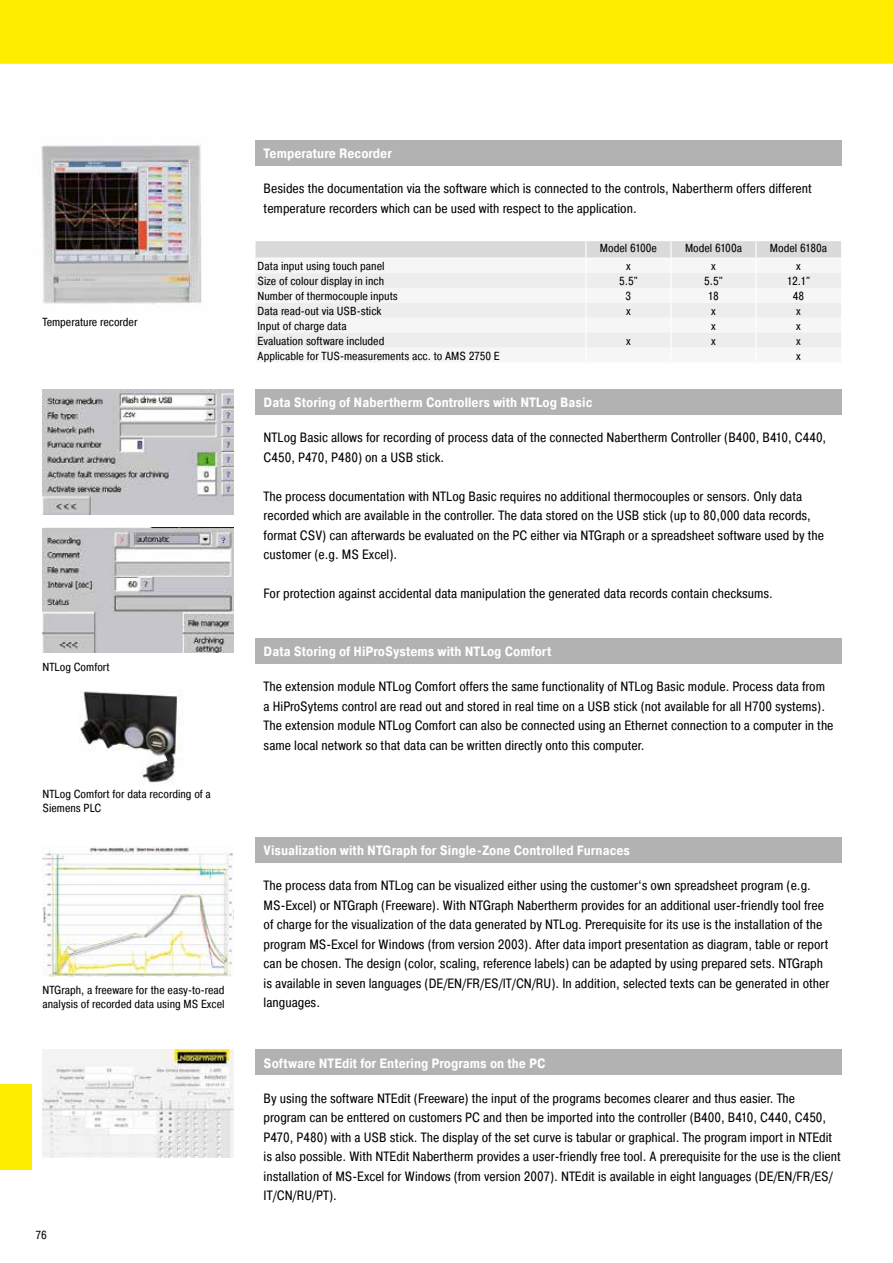
<style>
.page{position:relative;width:893px;height:1263px;background:#fff}
.page>*{position:absolute;margin:0;border:0;box-sizing:border-box;transform-origin:0 0}
.t1{font:13.5px/19.5px "Pragmatica Cond A";color:#000}
.t2{font:700 13.5px "Pragmatica Cond A";color:#fff}
.t3{font:11.7px/14.1px "Pragmatica Cond A";color:#000}
</style>
<div class="page">
<div style="left:0;top:1084px;width:32px;height:85px;background:#ffed00"></div>
<img style="left:43px;top:1049px;width:191px;height:109px">
<img style="left:43px;top:846px;width:191px;height:130px">
<img style="left:43px;top:389px;width:191px;height:125px">
<img style="left:43px;top:527px;width:191px;height:126px">
<img style="left:80px;top:691px;width:101px;height:93px">
<img style="left:41px;top:145px;width:161px;height:159px">
<svg style="left:255px;top:241px;width:586px;height:107px"></svg>
<div style="left:255px;top:389px;width:587px;height:26px;background:#b3b2b2"></div>
<div style="left:255px;top:140px;width:587px;height:26px;background:#b3b2b2"></div>
<div style="left:255px;top:638px;width:587px;height:26px;background:#b3b2b2"></div>
<div style="left:255px;top:837px;width:587px;height:26px;background:#b3b2b2"></div>
<div style="left:255px;top:1050px;width:587px;height:25px;background:#b3b2b2"></div>
<div style="left:0;top:0;width:893px;height:64px;background:#ffed00"></div>
<p class="t3" style="left:43px;top:315px;width:97px">Temperature recorder</p>
<p class="t3" style="left:43px;top:660px;width:69px">NTLog Comfort</p>
<p class="t3" style="left:43px;top:787px;width:170px">NTLog Comfort for data recording of a<br>Siemens PLC</p>
<p class="t3" style="left:43px;top:983px;width:184px">NTGraph, a freeware for the easy-to-read analysis of recorded data using MS Excel</p>
<p class="t3" style="left:35px;top:1228px;width:13px">76</p>
<p class="t2" style="left:264px;top:145px;width:130px">Temperature Recorder</p>
<p class="t1" style="left:264px;top:179px;width:550px">Besides the documentation via the software which is connected to the controls, Nabertherm offers different temperature recorders which can be used with respect to the application.</p>
<p class="t3" style="left:600px;top:241px;width:59px">Model 6100e</p>
<p class="t3" style="left:685px;top:241px;width:59px">Model 6100a</p>
<p class="t3" style="left:770px;top:241px;width:59px">Model 6180a</p>
<p class="t3" style="left:258px;top:259px;width:128px">Data input using touch panel</p>
<p class="t3" style="left:626px;top:259px;width:6px">x</p>
<p class="t3" style="left:711px;top:259px;width:6px">x</p>
<p class="t3" style="left:796px;top:259px;width:6px">x</p>
<p class="t3" style="left:258px;top:274px;width:128px">Size of colour display in inch</p>
<p class="t3" style="left:619px;top:274px;width:20px">5.5"</p>
<p class="t3" style="left:704px;top:274px;width:20px">5.5"</p>
<p class="t3" style="left:787px;top:274px;width:25px">12.1"</p>
<p class="t3" style="left:258px;top:289px;width:142px">Number of thermocouple inputs</p>
<p class="t3" style="left:626px;top:289px;width:7px">3</p>
<p class="t3" style="left:708px;top:289px;width:13px">18</p>
<p class="t3" style="left:793px;top:289px;width:13px">48</p>
<p class="t3" style="left:258px;top:304px;width:125px">Data read-out via USB-stick</p>
<p class="t3" style="left:626px;top:304px;width:6px">x</p>
<p class="t3" style="left:711px;top:304px;width:6px">x</p>
<p class="t3" style="left:796px;top:304px;width:6px">x</p>
<p class="t3" style="left:258px;top:319px;width:91px">Input of charge data</p>
<p class="t3" style="left:711px;top:319px;width:6px">x</p>
<p class="t3" style="left:796px;top:319px;width:6px">x</p>
<p class="t3" style="left:258px;top:333px;width:128px">Evaluation software included</p>
<p class="t3" style="left:626px;top:333px;width:6px">x</p>
<p class="t3" style="left:711px;top:333px;width:6px">x</p>
<p class="t3" style="left:796px;top:333px;width:6px">x</p>
<p class="t3" style="left:258px;top:348px;width:244px">Applicable for TUS-measurements acc. to AMS 2750 E</p>
<p class="t3" style="left:796px;top:348px;width:6px">x</p>
<p class="t2" style="left:264px;top:394px;width:330px">Data Storing of Nabertherm Controllers with NTLog Basic</p>
<p class="t1" style="left:264px;top:428px;width:564px">NTLog Basic allows for recording of process data of the connected Nabertherm Controller (B400, B410, C440,<br>C450, P470, P480) on a USB stick.</p>
<p class="t1" style="left:264px;top:486px;width:562px">The process documentation with NTLog Basic requires no additional thermocouples or sensors. Only data recorded which are available in the controller. The data stored on the USB stick (up to 80,000 data records, format CSV) can afterwards be evaluated on the PC either via NTGraph or a spreadsheet software used by the customer (e.g. MS Excel).</p>
<p class="t1" style="left:264px;top:584px;width:511px">For protection against accidental data manipulation the generated data records contain checksums.</p>
<p class="t2" style="left:264px;top:643px;width:290px">Data Storing of HiProSystems with NTLog Comfort</p>
<p class="t1" style="left:264px;top:677px;width:571px">The extension module NTLog Comfort offers the same functionality of NTLog Basic module. Process data from a HiProSytems control are read out and stored in real time on a USB stick (not available for all H700 systems).<br>The extension module NTLog Comfort can also be connected using an Ethernet connection to a computer in the same local network so that data can be written directly onto this computer.</p>
<p class="t2" style="left:264px;top:842px;width:368px">Visualization with NTGraph for Single-Zone Controlled Furnaces</p>
<p class="t1" style="left:264px;top:876px;width:567px">The process data from NTLog can be visualized either using the customer‘s own spreadsheet program (e.g.<br>MS‑Excel) or NTGraph (Freeware). With NTGraph Nabertherm provides for an additional user-friendly tool free of charge for the visualization of the data generated by NTLog. Prerequisite for its use is the installation of the program MS-Excel for Windows (from version 2003). After data import presentation as diagram, table or report can be chosen. The design (color, scaling, reference labels) can be adapted by using prepared sets. NTGraph is available in seven languages (DE/EN/FR/ES/IT/CN/RU). In addition, selected texts can be generated in other languages.</p>
<p class="t2" style="left:264px;top:1055px;width:284px">Software NTEdit for Entering Programs on the PC</p>
<p class="t1" style="left:264px;top:1088px;width:579px">By using the software NTEdit (Freeware) the input of the programs becomes clearer and thus easier. The program can be enttered on customers PC and then be imported into the controller (B400, B410, C440, C450, P470, P480) with a USB stick. The display of the set curve is tabular or graphical. The program import in NTEdit is also possible. With NTEdit Nabertherm provides a user-friendly free tool. A prerequisite for the use is the client installation of MS-Excel for Windows (from version 2007). NTEdit is available in eight languages (DE/EN/FR/ES/ IT/CN/RU/PT).</p>
</div>
